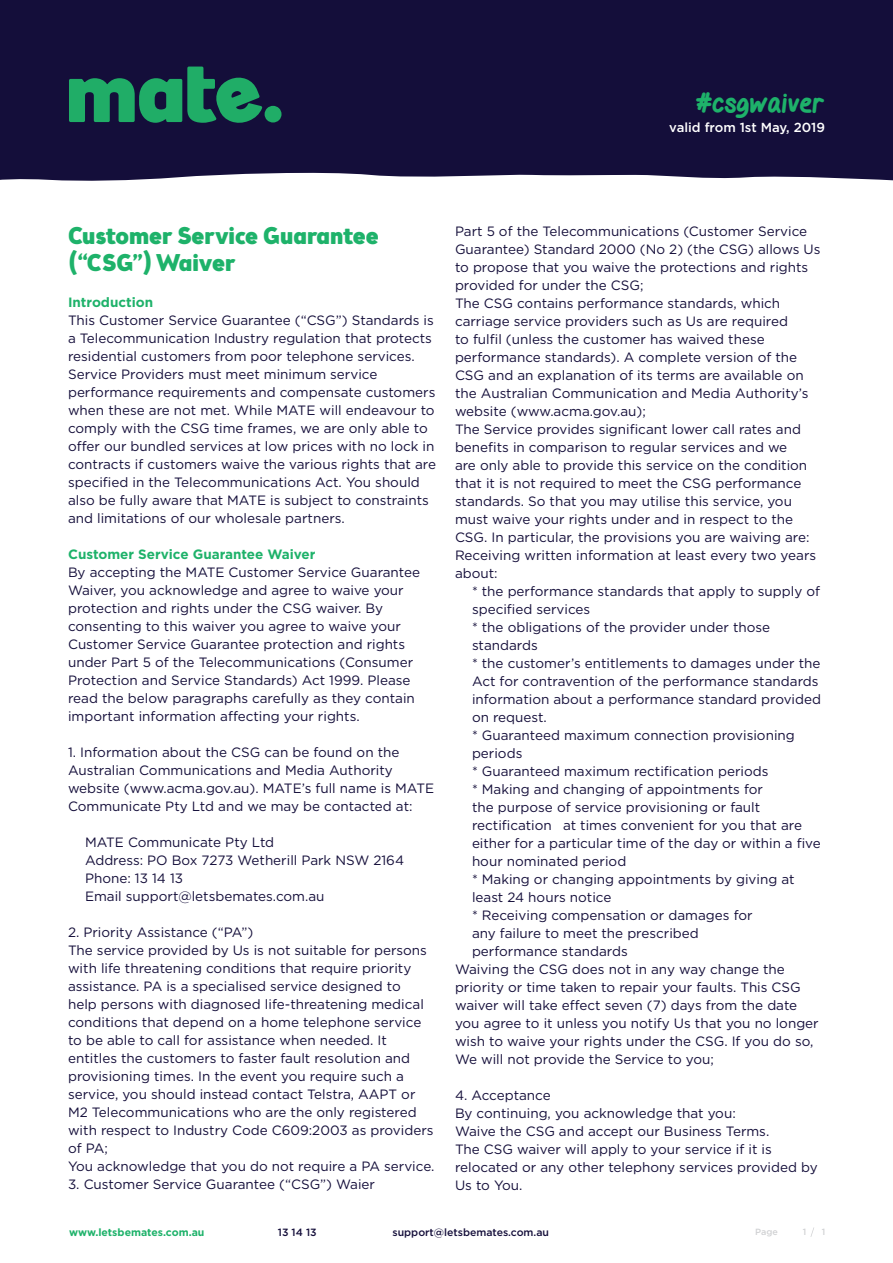
<style>
.page{position:relative;width:893px;height:1263px;background:#fff}
.page>*{position:absolute;margin:0;border:0;box-sizing:border-box;transform-origin:0 0}
.t1{font:800 26.55px "Gel Pen";color:#1eb26a}
.t2{font:900 24px/27px "Brooklyn Samuels Five";color:#1eb26a}
.Body{font:13.5px/18px "Gotham";color:#140e3a}
.Sub_header{font:700 13.5px "Gotham";color:#1eb26a}
.t3{font:500 13.05px "Gotham";color:#fff}
.t4{font:500 10.5px "Gotham";color:#140e3a}
.t5{font:700 10.5px "Gotham";color:#1eb26a}
.t6{font:500 9px "Gotham";color:#d1d2d4}
</style>
<div class="page">
<div style="left:0;top:0;width:893px;height:181px;background:#140e3a"></div>
<svg style="left:69px;top:67px;width:212px;height:56px;background:#1a6652"></svg>
<svg style="left:810px;top:1227px;width:4px;height:10px"></svg>
<h1 class="t1" style="left:696px;top:91px;width:130px">#csgwaiver</h1>
<p class="t3" style="left:669px;top:118px;width:157px">valid from 1st May, 2019</p>
<p class="t2" style="left:68px;top:224px;width:312px">Customer Service Guarantee (“CSG”) Waiver</p>
<p class="Sub_header" style="left:68px;top:293px;width:87px">Introduction</p>
<p class="Body" style="left:68px;top:311px;width:369px">This Customer Service Guarantee (“CSG”) Standards is a Telecommunication Industry regulation that protects residential customers from poor telephone services.<br>Service Providers must meet minimum service performance requirements and compensate customers when these are not met. While MATE will endeavour to comply with the CSG time frames, we are only able to offer our bundled services at low prices with no lock in contracts if customers waive the various rights that are specified in the Telecommunications Act. You should also be fully aware that MATE is subject to constraints and limitations of our wholesale partners.</p>
<p class="Sub_header" style="left:68px;top:545px;width:249px">Customer Service Guarantee Waiver</p>
<p class="Body" style="left:68px;top:563px;width:354px">By accepting the MATE Customer Service Guarantee Waiver, you acknowledge and agree to waive your protection and rights under the CSG waiver. By consenting to this waiver you agree to waive your Customer Service Guarantee protection and rights under Part 5 of the Telecommunications (Consumer Protection and Service Standards) Act 1999. Please read the below paragraphs carefully as they contain important information affecting your rights.</p>
<p class="Body" style="left:68px;top:743px;width:368px">1. Information about the CSG can be found on the Australian Communications and Media Authority website (www.acma.gov.au). MATE’s full name is MATE Communicate Pty Ltd and we may be contacted at:</p>
<p class="Body" style="left:85px;top:833px;width:191px">MATE Communicate Pty Ltd</p>
<p class="Body" style="left:85px;top:851px;width:320px">Address: PO Box 7273 Wetherill Park NSW 2164</p>
<p class="Body" style="left:85px;top:869px;width:100px">Phone: 13 14 13</p>
<p class="Body" style="left:85px;top:887px;width:241px">Email support@letsbemates.com.au</p>
<p class="Body" style="left:68px;top:923px;width:187px">2. Priority Assistance (“PA”)</p>
<p class="Body" style="left:68px;top:941px;width:367px">The service provided by Us is not suitable for persons with life threatening conditions that require priority assistance. PA is a specialised service designed to<br>help persons with diagnosed life-threatening medical conditions that depend on a home telephone service to be able to call for assistance when needed. It entitles the customers to faster fault resolution and provisioning times. In the event you require such a service, you should instead contact Telstra, AAPT or M2 Telecommunications who are the only registered with respect to Industry Code C609:2003 as providers of PA;</p>
<p class="Body" style="left:68px;top:1157px;width:368px">You acknowledge that you do not require a PA service.</p>
<p class="Body" style="left:68px;top:1175px;width:309px">3. Customer Service Guarantee (“CSG”) Waier</p>
<p class="Body" style="left:455px;top:222px;width:367px">Part 5 of the Telecommunications (Customer Service Guarantee) Standard 2000 (No 2) (the CSG) allows Us to propose that you waive the protections and rights provided for under the CSG;</p>
<p class="Body" style="left:455px;top:294px;width:355px">The CSG contains performance standards, which carriage service providers such as Us are required<br>to fulfil (unless the customer has waived these performance standards). A complete version of the CSG and an explanation of its terms are available on the Australian Communication and Media Authority’s website (www.acma.gov.au);</p>
<p class="Body" style="left:455px;top:420px;width:356px">The Service provides significant lower call rates and benefits in comparison to regular services and we are only able to provide this service on the condition that it is not required to meet the CSG performance standards. So that you may utilise this service, you must waive your rights under and in respect to the CSG. In particular, the provisions you are waiving are:</p>
<p class="Body" style="left:455px;top:546px;width:363px">Receiving written information at least every two years about:</p>
<p class="Body" style="left:472px;top:582px;width:350px">* the performance standards that apply to supply of specified services</p>
<p class="Body" style="left:472px;top:618px;width:300px">* the obligations of the provider under those standards</p>
<p class="Body" style="left:472px;top:654px;width:350px">* the customer’s entitlements to damages under the<br>Act for contravention of the performance standards</p>
<p class="Body" style="left:472px;top:690px;width:351px">information about a performance standard provided on request.</p>
<p class="Body" style="left:472px;top:726px;width:324px">* Guaranteed maximum connection provisioning periods</p>
<p class="Body" style="left:472px;top:762px;width:298px">* Guaranteed maximum rectification periods</p>
<p class="Body" style="left:472px;top:780px;width:350px">* Making and changing of appointments for<br>the purpose of service provisioning or fault rectification at times convenient for you that are either for a particular time of the day or within a five hour nominated period</p>
<p class="Body" style="left:472px;top:870px;width:324px">* Making or changing appointments by giving at least 24 hours notice</p>
<p class="Body" style="left:472px;top:906px;width:282px">* Receiving compensation or damages for any failure to meet the prescribed performance standards</p>
<p class="Body" style="left:455px;top:960px;width:365px">Waiving the CSG does not in any way change the priority or time taken to repair your faults. This CSG waiver will take effect seven (7) days from the date you agree to it unless you notify Us that you no longer wish to waive your rights under the CSG. If you do so, We will not provide the Service to you;</p>
<p class="Body" style="left:455px;top:1086px;width:97px">4. Acceptance</p>
<p class="Body" style="left:455px;top:1104px;width:282px">By continuing, you acknowledge that you:</p>
<p class="Body" style="left:455px;top:1122px;width:316px">Waive the CSG and accept our Business Terms.</p>
<p class="Body" style="left:455px;top:1140px;width:364px">The CSG waiver will apply to your service if it is relocated or any other telephony services provided by<br>Us to You.</p>
<p class="t5" style="left:69px;top:1225px;width:137px">www.letsbemates.com.au</p>
<p class="t4" style="left:278px;top:1225px;width:40px">13 14 13</p>
<p class="t4" style="left:392px;top:1225px;width:158px">support@letsbemates.com.au</p>
<p class="t6" style="left:755px;top:1225px;width:24px">Page</p>
<p class="t6" style="left:803px;top:1225px;width:5px">1</p>
<p class="t6" style="left:822px;top:1225px;width:5px">1</p>
</div>
